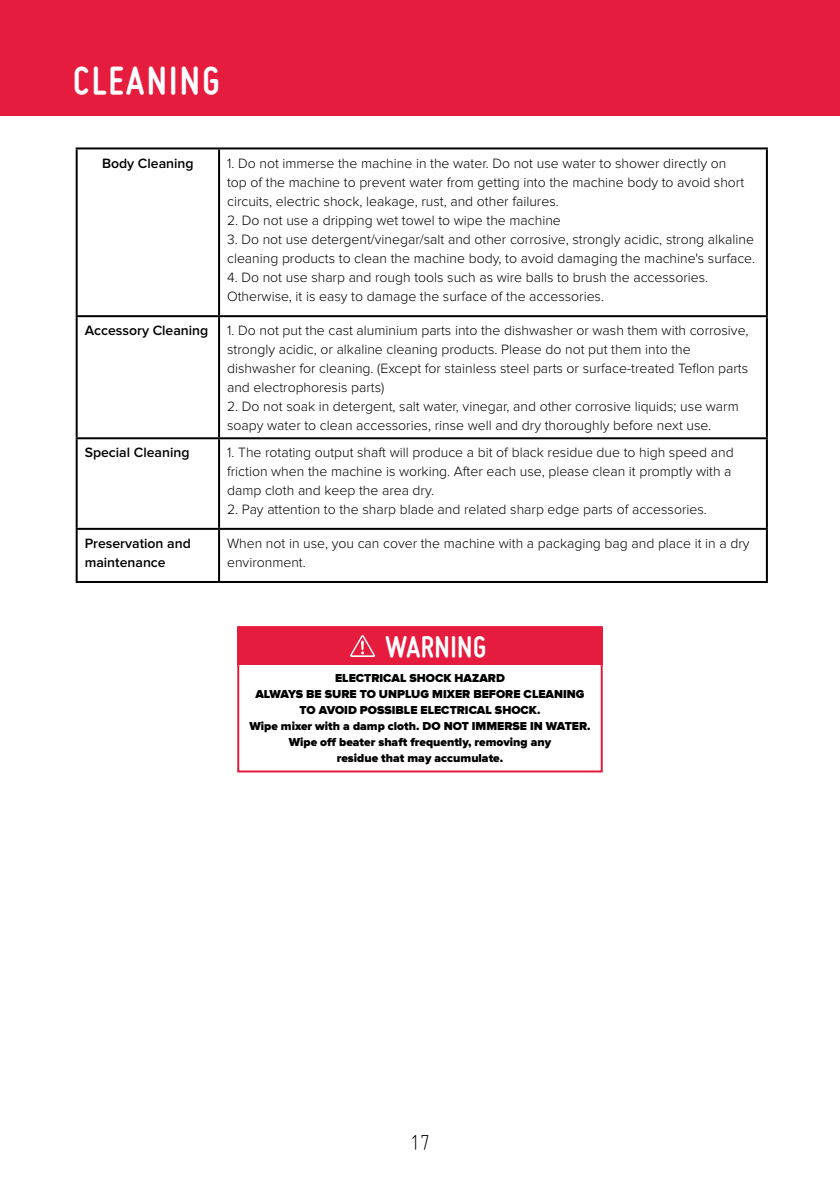
<style>
.page{position:relative;width:840px;height:1191px;background:#fff}
.page>*{position:absolute;margin:0;border:0;box-sizing:border-box;transform-origin:0 0}
.t1{font:700 42px "Miso";letter-spacing:.055em;color:#fff}
.t2{font:700 32px "Miso";letter-spacing:.015em;color:#fff}
.t3{font:300 24px "Miso";color:#000}
.t4{font:300 14px/19px "Proxima Nova";color:#000}
.t5{font:600 14px/19px "Proxima Nova";color:#000}
.t6{font:900 12px/16px "Proxima Nova";color:#000;text-align:center}
</style>
<div class="page">
<div style="left:0;top:0;width:839px;height:116px;background:#e61c3f"></div>
<hr style="left:76px;top:147px;width:143px;height:2px;background:#000">
<hr style="left:76px;top:149px;width:2px;height:166px;background:#000">
<hr style="left:219px;top:147px;width:548px;height:2px;background:#000">
<hr style="left:218px;top:149px;width:2px;height:166px;background:#000">
<hr style="left:765px;top:149px;width:2px;height:166px;background:#000">
<hr style="left:76px;top:315px;width:143px;height:2px;background:#000">
<hr style="left:76px;top:317px;width:2px;height:120px;background:#000">
<hr style="left:219px;top:315px;width:548px;height:2px;background:#000">
<hr style="left:218px;top:317px;width:2px;height:120px;background:#000">
<hr style="left:765px;top:317px;width:2px;height:120px;background:#000">
<hr style="left:76px;top:437px;width:143px;height:2px;background:#000">
<hr style="left:76px;top:439px;width:2px;height:89px;background:#000">
<hr style="left:219px;top:437px;width:548px;height:2px;background:#000">
<hr style="left:218px;top:439px;width:2px;height:89px;background:#000">
<hr style="left:765px;top:439px;width:2px;height:89px;background:#000">
<hr style="left:76px;top:528px;width:143px;height:2px;background:#000">
<hr style="left:76px;top:530px;width:2px;height:51px;background:#000">
<hr style="left:219px;top:528px;width:548px;height:2px;background:#000">
<hr style="left:218px;top:530px;width:2px;height:51px;background:#000">
<hr style="left:765px;top:530px;width:2px;height:51px;background:#000">
<hr style="left:76px;top:581px;width:143px;height:2px;background:#000">
<hr style="left:219px;top:581px;width:548px;height:2px;background:#000">
<div style="left:237px;top:627px;width:365px;height:37px;background:#e61c3e"></div>
<svg style="left:350px;top:635px;width:25px;height:22px"></svg>
<div style="left:237px;top:626px;width:365px;height:146px;border:2px solid #e61c3e"></div>
<h1 class="t1" style="left:73px;top:57px;width:148px">CLEANING</h1>
<p class="t5" style="left:102px;top:154px;width:93px">Body Cleaning</p>
<p class="t4" style="left:227px;top:154px;width:518px">1. Do not immerse the machine in the water. Do not use water to shower directly on top of the machine to prevent water from getting into the machine body to avoid short circuits, electric shock, leakage, rust, and other failures.</p>
<p class="t4" style="left:227px;top:211px;width:335px">2. Do not use a dripping wet towel to wipe the machine</p>
<p class="t4" style="left:227px;top:230px;width:529px">3. Do not use detergent/vinegar/salt and other corrosive, strongly acidic, strong alkaline cleaning products to clean the machine body, to avoid damaging the machine's surface.</p>
<p class="t4" style="left:227px;top:268px;width:482px">4. Do not use sharp and rough tools such as wire balls to brush the accessories.<br>Otherwise, it is easy to damage the surface of the accessories.</p>
<p class="t5" style="left:85px;top:322px;width:125px">Accessory Cleaning</p>
<p class="t4" style="left:227px;top:321px;width:522px">1. Do not put the cast aluminium parts into the dishwasher or wash them with corrosive, strongly acidic, or alkaline cleaning products. Please do not put them into the dishwasher for cleaning. (Except for stainless steel parts or surface-treated Teflon parts and electrophoresis parts)</p>
<p class="t4" style="left:227px;top:397px;width:513px">2. Do not soak in detergent, salt water, vinegar, and other corrosive liquids; use warm soapy water to clean accessories, rinse well and dry thoroughly before next use.</p>
<p class="t5" style="left:85px;top:444px;width:106px">Special Cleaning</p>
<p class="t4" style="left:227px;top:443px;width:508px">1. The rotating output shaft will produce a bit of black residue due to high speed and friction when the machine is working. After each use, please clean it promptly with a damp cloth and keep the area dry.</p>
<p class="t4" style="left:227px;top:500px;width:481px">2. Pay attention to the sharp blade and related sharp edge parts of accessories.</p>
<p class="t5" style="left:85px;top:534px;width:108px">Preservation and maintenance</p>
<p class="t4" style="left:227px;top:534px;width:523px">When not in use, you can cover the machine with a packaging bag and place it in a dry environment.</p>
<h2 class="t2" style="left:385px;top:629px;width:103px">WARNING</h2>
<p class="t6" style="left:249px;top:670px;width:342px">ELECTRICAL SHOCK HAZARD<br>ALWAYS BE SURE TO UNPLUG MIXER BEFORE CLEANING TO AVOID POSSIBLE ELECTRICAL SHOCK.<br>Wipe mixer with a damp cloth. DO NOT IMMERSE IN WATER.<br>Wipe off beater shaft frequently, removing any<br>residue that may accumulate.</p>
<h3 class="t3" style="left:410px;top:1129px;width:21px">17</h3>
</div>
